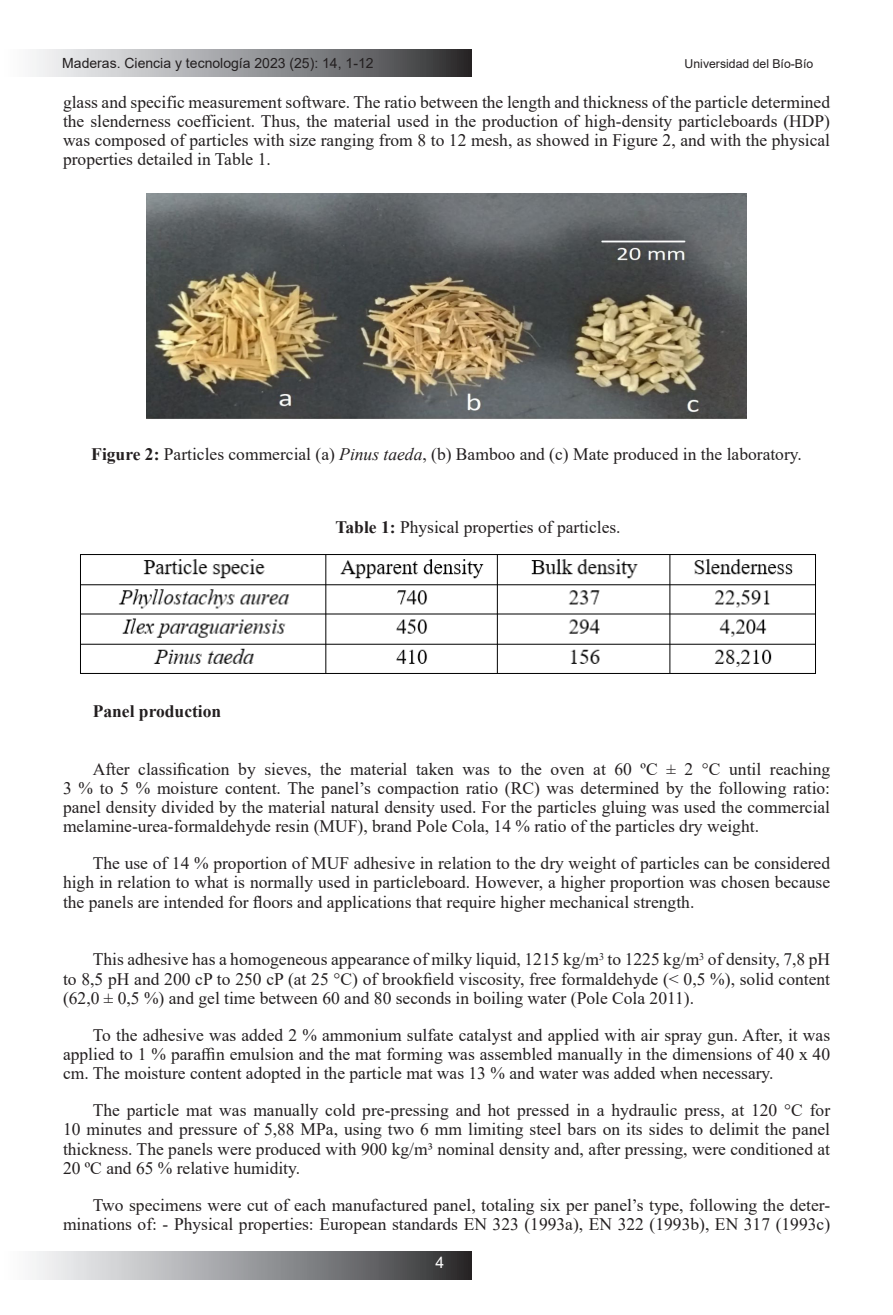
<style>
.page{position:relative;width:893px;height:1315px;background:#fff}
.page>*{position:absolute;margin:0;border:0;box-sizing:border-box;transform-origin:0 0}
.New_paragraph{font:17.5px/19.2px "Times New Roman";color:#231f20;text-align:justify}
.Paragraph{font:17.5px/19.2px "Times New Roman";color:#231f20;text-align:justify}
.t1{font:700 17.5px "Times New Roman";color:#231f20}
.t2{font:15.75px "Arial";color:#fff}
.t3{font:14px "Arial";color:#231f20}
.t4{font:12.25px "Arial";color:#231f20}
.s1{font-weight:700}
.s2{font-style:italic}
</style>
<div class="page">
<div style="left:0;top:49px;width:471px;height:28px;background:linear-gradient(to right,#fff,#333436)"></div>
<div style="left:0;top:1252px;width:471px;height:27px;background:linear-gradient(to right,#fff,#333436)"></div>
<img style="left:147px;top:193px;width:599px;height:226px">
<img style="left:80px;top:554px;width:736px;height:120px">
<p class="t3" style="left:62px;top:53px;width:313px">Maderas. Ciencia y tecnología 2023 (25): 14, 1-12</p>
<p class="t4" style="left:685px;top:56px;width:130px">Universidad del Bío-Bío</p>
<p class="New_paragraph" style="left:63px;top:92px;width:769px">glass and specific measurement software. The ratio between the length and thickness of the particle determined the slenderness coefficient. Thus, the material used in the production of high-density particleboards (HDP) was composed of particles with size ranging from 8 to 12 mesh, as showed in Figure 2, and with the physical properties detailed in Table 1.</p>
<p class="New_paragraph" style="left:91px;top:443px;width:712px"><span class="s1">Figure 2:</span> Particles commercial (a) <span class="s2">Pinus taeda</span>, (b) Bamboo and (c) Mate produced in the laboratory.</p>
<p class="t1" style="left:93px;top:698px;width:130px">Panel production</p>
<p class="New_paragraph" style="left:335px;top:517px;width:287px"><span class="s1">Table 1:</span> Physical properties of particles.</p>
<p class="Paragraph" style="left:63px;top:758px;width:769px;text-indent:30px">After classification by sieves, the material taken was to the oven at 60 ºC ± 2 °C until reaching 3 % to 5 % moisture content. The panel’s compaction ratio (RC) was determined by the following ratio: panel density divided by the material natural density used. For the particles gluing was used the commercial melamine-urea-formaldehyde resin (MUF), brand Pole Cola, 14 % ratio of the particles dry weight.</p>
<p class="New_paragraph" style="left:63px;top:853px;width:769px;text-indent:30px">The use of 14 % proportion of MUF adhesive in relation to the dry weight of particles can be considered high in relation to what is normally used in particleboard. However, a higher proportion was chosen because the panels are intended for floors and applications that require higher mechanical strength.</p>
<p class="Paragraph" style="left:63px;top:949px;width:769px;text-indent:30px">This adhesive has a homogeneous appearance of milky liquid, 1215 kg/m<sup>3</sup> to 1225 kg/m<sup>3</sup> of density, 7,8 pH to 8,5 pH and 200 cP to 250 cP (at 25 °C) of brookfield viscosity, free formaldehyde (&lt; 0,5 %), solid content (62,0 ± 0,5 %) and gel time between 60 and 80 seconds in boiling water (Pole Cola 2011).</p>
<p class="New_paragraph" style="left:63px;top:1024px;width:769px;text-indent:30px">To the adhesive was added 2 % ammonium sulfate catalyst and applied with air spray gun. After, it was applied to 1 % paraffin emulsion and the mat forming was assembled manually in the dimensions of 40 x 40 cm. The moisture content adopted in the particle mat was 13 % and water was added when necessary.</p>
<p class="New_paragraph" style="left:63px;top:1100px;width:769px;text-indent:30px">The particle mat was manually cold pre-pressing and hot pressed in a hydraulic press, at 120 °C for 10 minutes and pressure of 5,88 MPa, using two 6 mm limiting steel bars on its sides to delimit the panel thickness. The panels were produced with 900 kg/m³ nominal density and, after pressing, were conditioned at 20 ºC and 65 % relative humidity.</p>
<p class="New_paragraph" style="left:63px;top:1194px;width:769px;text-align:right">Two specimens were cut of each manufactured panel, totaling six per panel’s type, following the deter&shy;minations of: - Physical properties: European standards EN 323 (1993a), EN 322 (1993b), EN 317 (1993c)</p>
<p class="t2" style="left:435px;top:1252px;width:10px">4</p>
</div>
